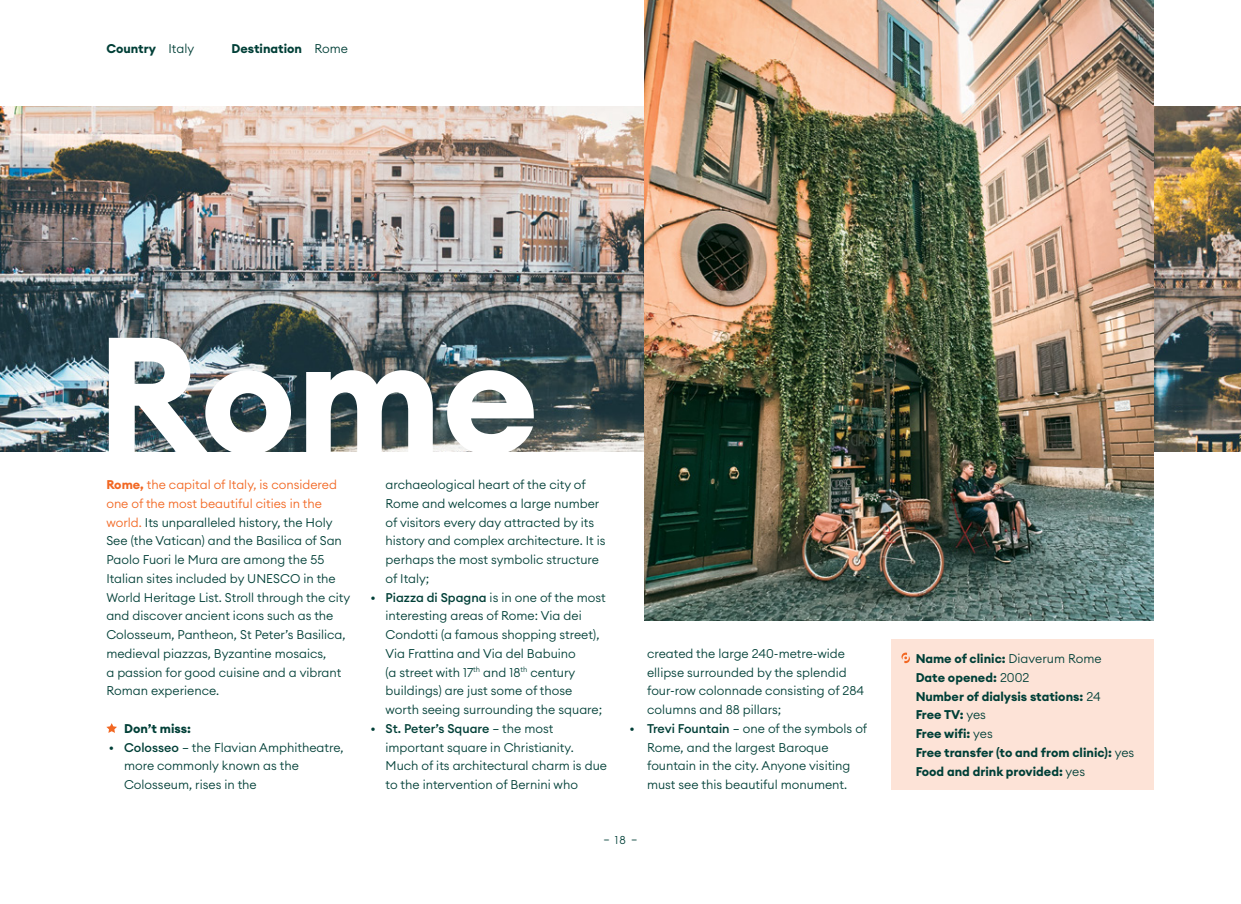
<style>
.page{position:relative;width:1241px;height:904px;background:#fff}
.page>*{position:absolute;margin:0;border:0;box-sizing:border-box;transform-origin:0 0}
.t1{font:700 162.88px "Euclid Circular A";color:#fff}
.t2{font:300 12.5px/18.8px "Euclid Circular A";color:#003f37}
.t3{font:700 12.5px/18.8px "Euclid Circular A";color:#003f37}
.t4{font:300 11.25px "Euclid Circular A";color:#003f37}
.s1{font-weight:300}
.s2{font-weight:700;color:#f26722}
.s3{color:#f26722}
.s4{font-weight:500}
</style>
<div class="page">
<div style="left:890px;top:639px;width:263px;height:150px;background:#fde3d7"></div>
<svg style="left:901px;top:652px;width:8px;height:11px"></svg>
<img style="left:0;top:106px;width:1240px;height:345px">
<svg style="left:106px;top:723px;width:11px;height:10px"></svg>
<img style="left:644px;top:0;width:509px;height:620px">
<p class="t3" style="left:106px;top:39px;width:89px">Country <span class="s1">Italy</span></p>
<p class="t3" style="left:231px;top:39px;width:118px">Destination <span class="s1">Rome</span></p>
<h1 class="t1" style="left:97px;top:290px;width:444px">Rome</h1>
<p class="t2" style="left:106px;top:475px;width:245px"><span class="s2">Rome,</span> <span class="s3">the capital of Italy, is considered one of the most beautiful cities in the world.</span> Its unparalleled history, the Holy See (the Vatican) and the Basilica of San Paolo Fuori le Mura are among the 55<br>Italian sites included by UNESCO in the World Heritage List. Stroll through the city and discover ancient icons such as the Colosseum, Pantheon, St Peter’s Basilica, medieval piazzas, Byzantine mosaics,<br>a passion for good cuisine and a vibrant Roman experience.</p>
<p class="t3" style="left:124px;top:719px;width:68px">Don’t miss:</p>
<p class="t2" style="left:124px;top:737px;width:221px;text-indent:-15px">• <span class="s4">Colosseo</span> – the Flavian Amphitheatre, more commonly known as the<br>Colosseum, rises in the</p>
<p class="t2" style="left:385px;top:475px;width:221px">archaeological heart of the city of<br>Rome and welcomes a large number of visitors every day attracted by its history and complex architecture. It is perhaps the most symbolic structure of Italy;</p>
<p class="t2" style="left:385px;top:587px;width:221px;text-indent:-15px">• <span class="s4">Piazza di Spagna</span> is in one of the most interesting areas of Rome: Via dei Condotti (a famous shopping street), Via Frattina and Via del Babuino<br>(a street with 17<sup>th</sup> and 18<sup>th</sup> century buildings) are just some of those worth seeing surrounding the square;</p>
<p class="t2" style="left:385px;top:719px;width:223px;text-indent:-15px">• <span class="s4">St. Peter’s Square</span> – the most important square in Christianity.<br>Much of its architectural charm is due to the intervention of Bernini who</p>
<p class="t2" style="left:647px;top:644px;width:218px">created the large 240-metre-wide ellipse surrounded by the splendid four-row colonnade consisting of 284 columns and 88 pillars;</p>
<p class="t2" style="left:647px;top:719px;width:222px;text-indent:-18px">• <span class="s4">Trevi Fountain</span> – one of the symbols of Rome, and the largest Baroque fountain in the city. Anyone visiting must see this beautiful monument.</p>
<p class="t4" style="left:603px;top:832px;width:35px">— 18 —</p>
<p class="t3" style="left:915px;top:649px;width:220px">Name of clinic: <span class="s1">Diaverum Rome<br></span>Date opened: <span class="s1">2002<br></span>Number of dialysis stations: <span class="s1">24<br></span>Free TV: <span class="s1">yes<br></span>Free wifi: <span class="s1">yes<br></span>Free transfer (to and from clinic): <span class="s1">yes<br></span>Food and drink provided: <span class="s1">yes</span></p>
</div>
